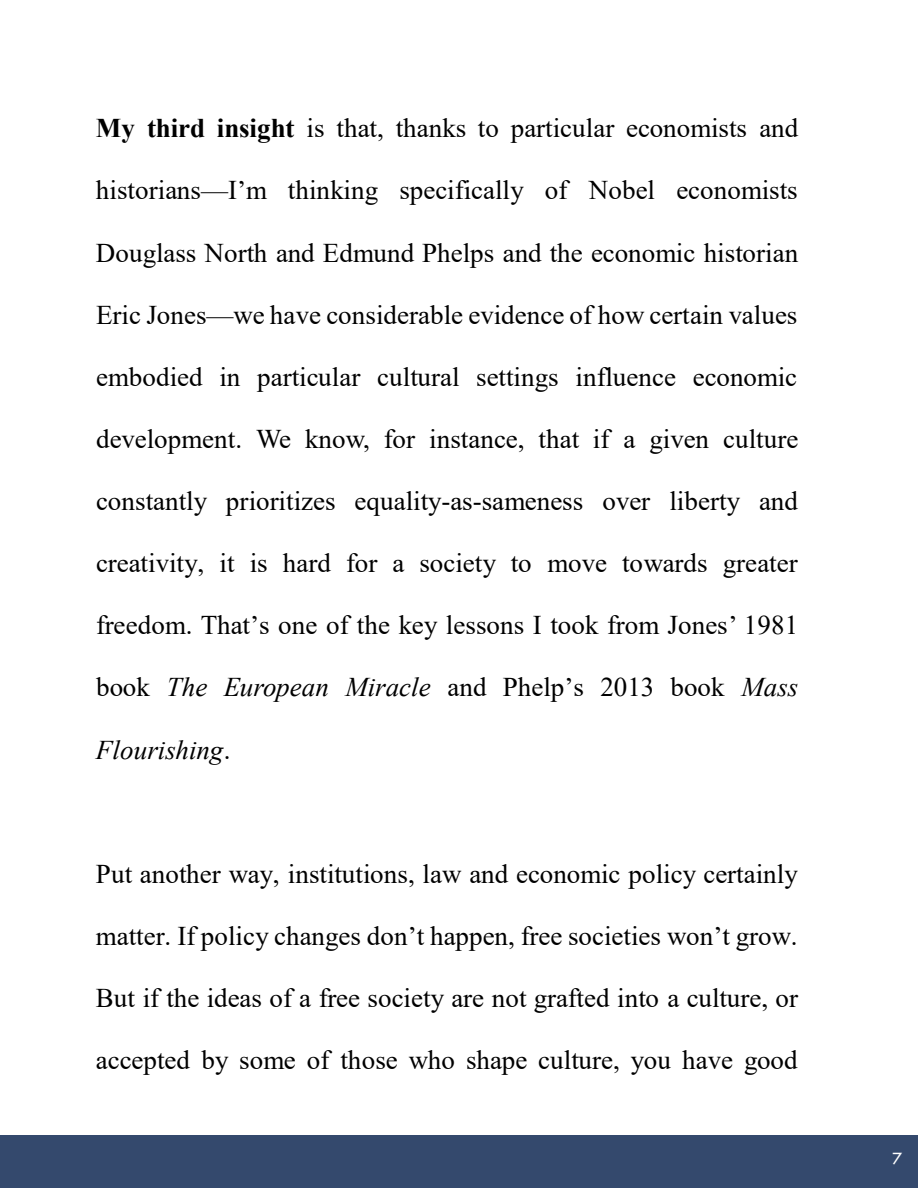
<style>
.page{position:relative;width:918px;height:1188px;background:#fff}
.page>*{position:absolute;margin:0;border:0;box-sizing:border-box;transform-origin:0 0}
.t1{font:27px "Times New Roman";color:#000}
.t2{font:italic 27px "Times New Roman";color:#000}
.t3{font:15px "Tw Cen";color:#fff}
.s1{font-weight:700}
.s2{font-style:italic}
.s3{font-style:normal}
.s4{font-size:18px}
</style>
<div class="page">
<div style="left:0;top:1135px;width:918px;height:53px;background:#34496d"></div>
<p class="t1" style="left:96px;top:109px;width:704px"><span class="s1">My third insight</span> is that, thanks to particular economists and</p>
<p class="t1" style="left:96px;top:171px;width:703px">historians—I’m thinking specifically of Nobel economists</p>
<p class="t1" style="left:96px;top:233px;width:704px">Douglass North and Edmund Phelps and the economic historian</p>
<p class="t1" style="left:96px;top:295px;width:703px">Eric Jones—we have considerable evidence of how certain values</p>
<p class="t1" style="left:96px;top:358px;width:703px">embodied in particular cultural settings influence economic</p>
<p class="t1" style="left:96px;top:420px;width:704px">development. We know, for instance, that if a given culture</p>
<p class="t1" style="left:96px;top:482px;width:704px">constantly prioritizes equality-as-sameness over liberty and</p>
<p class="t1" style="left:96px;top:544px;width:703px">creativity, it is hard for a society to move towards greater</p>
<p class="t1" style="left:96px;top:606px;width:704px">freedom. That’s one of the key lessons I took from Jones’ 1981</p>
<p class="t1" style="left:96px;top:668px;width:704px">book <span class="s2">The European Miracle</span> and Phelp’s 2013 book <span class="s2">Mass</span></p>
<p class="t2" style="left:96px;top:731px;width:136px">Flourishing<span class="s3">.</span></p>
<p class="t1" style="left:96px;top:855px;width:703px">Put another way, institutions, law and economic policy certainly</p>
<p class="t1" style="left:96px;top:917px;width:703px">matter. If policy changes don’t happen, free societies won’t grow.</p>
<p class="t1" style="left:96px;top:979px;width:704px">But if the ideas of a free society are not grafted into a culture, or</p>
<p class="t1" style="left:96px;top:1041px;width:703px">accepted by some of those who shape culture, you have good</p>
<p class="t3" style="left:863px;top:1151px;width:41px">7 <span class="s4">7</span></p>
</div>
